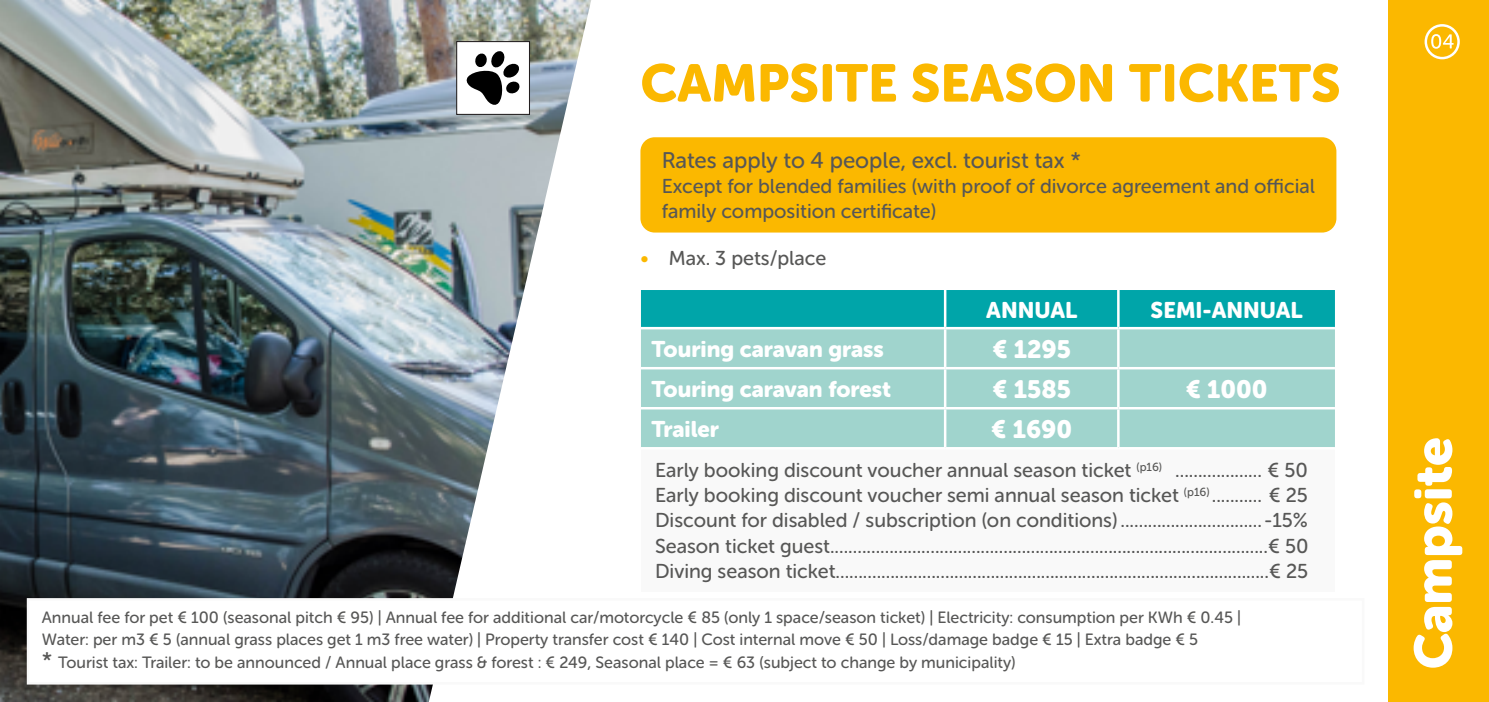
<style>
.page{position:relative;width:1489px;height:702px;background:#fff}
.page>*{position:absolute;margin:0;border:0;box-sizing:border-box;transform-origin:0 0}
.t1{font:52.5px "Museo Sans Rounded 900";color:#fbb800}
.t2{font:52.5px "Museo Sans Rounded 900";color:#fff}
.t3{font:25px "Museo Sans Rounded 900";color:#fff}
.t4{font:22.5px "Museo Sans Rounded 900";color:#fff}
.t5{font:22.5px "Museo Sans Rounded 500";color:#575756}
.t6{font:20px/25px "Museo Sans Rounded 500";color:#575756;text-align:justify}
.t7{font:16.25px/22.5px "Museo Sans Rounded 500";color:#575756}
.s1{color:#fbb800}
.s2{font-size:22.5px}
</style>
<div class="page">
<img style="left:0;top:0;width:591px;height:702px">
<div style="left:641px;top:290px;width:693px;height:37px;background:#00a5a9"></div>
<div style="left:641px;top:329px;width:693px;height:118px;background:#a0d4cd"></div>
<div style="left:641px;top:448px;width:693px;height:143px;background:#f9f9f9"></div>
<hr style="left:943px;top:329px;width:3px;height:38px;background:#fff">
<hr style="left:1117px;top:329px;width:2px;height:38px;background:#fff">
<hr style="left:641px;top:367px;width:304px;height:2px;background:#fff">
<hr style="left:945px;top:367px;width:173px;height:2px;background:#fff">
<hr style="left:943px;top:369px;width:3px;height:38px;background:#fff">
<hr style="left:1118px;top:367px;width:216px;height:2px;background:#fff">
<hr style="left:1117px;top:369px;width:2px;height:38px;background:#fff">
<hr style="left:641px;top:407px;width:304px;height:2px;background:#fff">
<hr style="left:945px;top:407px;width:173px;height:2px;background:#fff">
<hr style="left:943px;top:409px;width:3px;height:38px;background:#fff">
<hr style="left:1118px;top:407px;width:216px;height:2px;background:#fff">
<hr style="left:1117px;top:409px;width:2px;height:38px;background:#fff">
<hr style="left:641px;top:447px;width:304px;height:2px;background:#fff">
<hr style="left:945px;top:447px;width:173px;height:2px;background:#fff">
<hr style="left:1118px;top:447px;width:216px;height:2px;background:#fff">
<hr style="left:943px;top:290px;width:3px;height:37px;background:#fff">
<hr style="left:1117px;top:290px;width:2px;height:37px;background:#fff">
<div style="left:640px;top:137px;width:696px;height:95px;background:#fbb800;border-radius:14px"></div>
<div style="left:27px;top:598px;width:1337px;height:86px;background:#fff"></div>
<div style="left:1387px;top:0;width:101px;height:702px;background:#fbb800"></div>
<svg style="left:1431px;top:34px;width:22px;height:15px"></svg>
<div style="left:1424px;top:24px;width:35px;height:35px;border:2px solid #fff;border-radius:50%"></div>
<div style="left:456px;top:41px;width:74px;height:74px;background:#fff;border:1px solid #231f20"></div>
<svg style="left:466px;top:51px;width:54px;height:54px"></svg>
<h1 class="t1" style="left:640px;top:53px;width:701px">CAMPSITE SEASON TICKETS</h1>
<p class="t5" style="left:661px;top:148px;width:421px">Rates apply to 4 people, excl. tourist tax *</p>
<p class="t6" style="left:661px;top:174px;width:655px">Except for blended families (with proof of divorce agreement and official family composition certificate)</p>
<p class="t6" style="left:640px;top:245px;width:187px"><span class="s1">•</span> Max. 3 pets/place</p>
<p class="t4" style="left:986px;top:297px;width:92px">ANNUAL</p>
<p class="t4" style="left:1150px;top:297px;width:153px">SEMI-ANNUAL</p>
<p class="t4" style="left:651px;top:336px;width:234px">Touring caravan grass</p>
<p class="t3" style="left:992px;top:334px;width:80px">€ 1295</p>
<p class="t4" style="left:651px;top:376px;width:241px">Touring caravan forest</p>
<p class="t3" style="left:992px;top:374px;width:80px">€ 1585</p>
<p class="t3" style="left:1185px;top:374px;width:83px">€ 1000</p>
<p class="t4" style="left:651px;top:416px;width:69px">Trailer</p>
<p class="t3" style="left:991px;top:414px;width:82px">€ 1690</p>
<p class="t6" style="left:655px;top:458px;width:655px">Early booking discount voucher annual season ticket <sup>(p16)</sup> ................... € 50<br>Early booking discount voucher semi annual season ticket <sup>(p16)</sup> ........... € 25<br>Discount for disabled / subscription (on conditions) ............................... -15% Season ticket guest................................................................................................€ 50<br>Diving season ticket...............................................................................................€ 25</p>
<p class="t7" style="left:42px;top:606px;width:1200px">Annual fee for pet € 100 (seasonal pitch € 95) | Annual fee for additional car/motorcycle € 85 (only 1 space/season ticket) | Electricity: consumption per KWh € 0.45 |<br>Water: per m3 € 5 (annual grass places get 1 m3 free water) | Property transfer cost € 140 | Cost internal move € 50 | Loss/damage badge € 15 | Extra badge € 5<br><span class="s2">*</span> Tourist tax: Trailer: to be announced / Annual place grass &amp; forest : € 249, Seasonal place = € 63 (subject to change by municipality)</p>
<h1 class="t2" style="left:1403px;top:669px;width:234px;rotate:-90deg">Campsite</h1>
</div>
